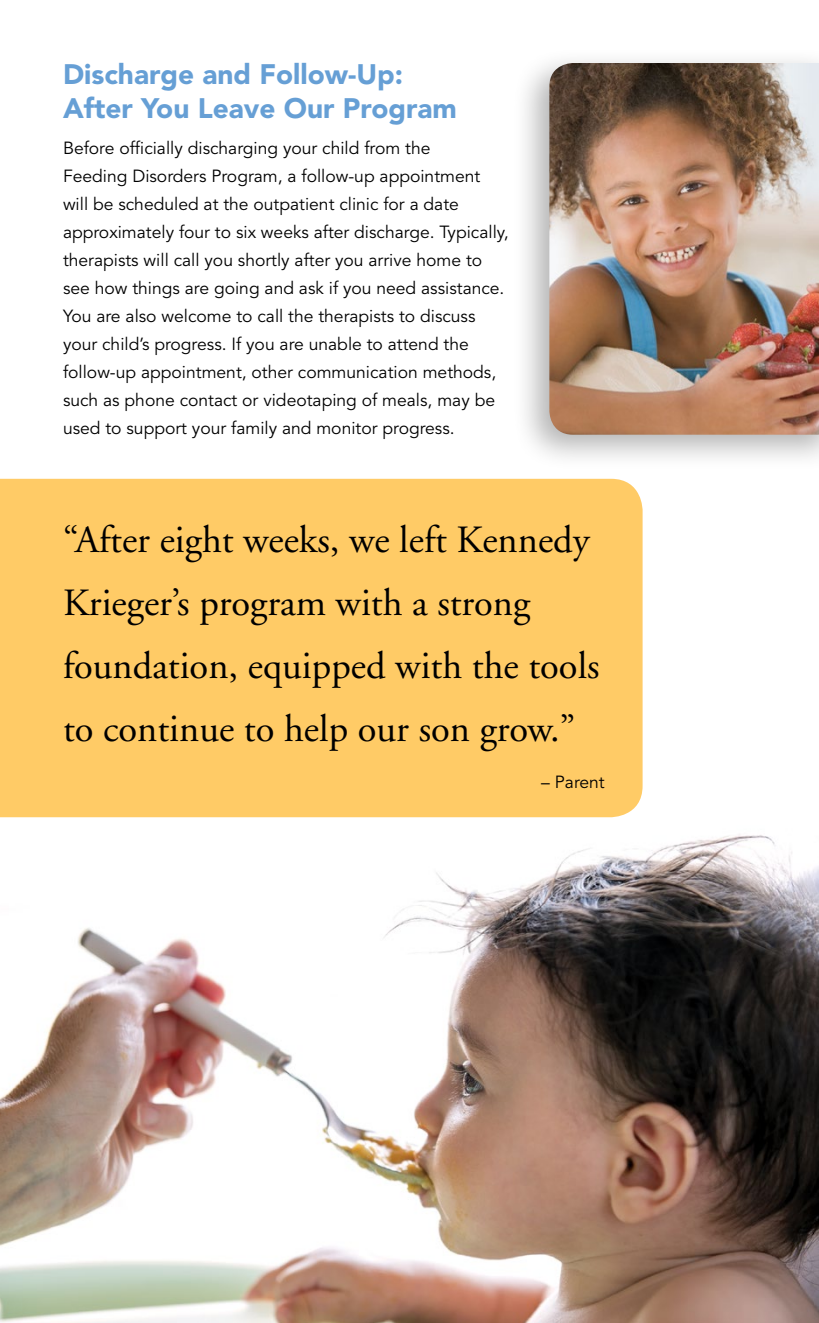
<style>
.page{position:relative;width:819px;height:1323px;background:#fff}
.page>*{position:absolute;margin:0;border:0;box-sizing:border-box;transform-origin:0 0}
.t1{font:38.5px/63px "Adobe Garamond";color:#000}
.t2{font:900 28px/33.6px "Avenir";color:#669fd5}
.t3{font:17.5px/28px "Avenir";color:#000}
</style>
<div class="page">
<img style="left:0;top:817px;width:819px;height:506px">
<div style="left:512px;top:47px;width:307px;height:425px;background:#000;opacity:.3"></div>
<img style="left:549px;top:63px;width:270px;height:372px">
<div style="left:0;top:479px;width:643px;height:338px;background:#ffcb66"></div>
<h2 class="t2" style="left:63px;top:57px;width:395px">Discharge and Follow-Up:<br>After You Leave Our Program</h2>
<p class="t3" style="left:63px;top:134px;width:447px">Before officially discharging your child from the<br>Feeding Disorders Program, a follow-up appointment will be scheduled at the outpatient clinic for a date approximately four to six weeks after discharge. Typically, therapists will call you shortly after you arrive home to see how things are going and ask if you need assistance.<br>You are also welcome to call the therapists to discuss your child’s progress. If you are unable to attend the follow-up appointment, other communication methods, such as phone contact or videotaping of meals, may be used to support your family and monitor progress.</p>
<h1 class="t1" style="left:63px;top:509px;width:538px">“After eight weeks, we left Kennedy Krieger’s program with a strong foundation, equipped with the tools to continue to help our son grow.”</h1>
<p class="t3" style="left:541px;top:769px;width:65px">– Parent</p>
</div>
